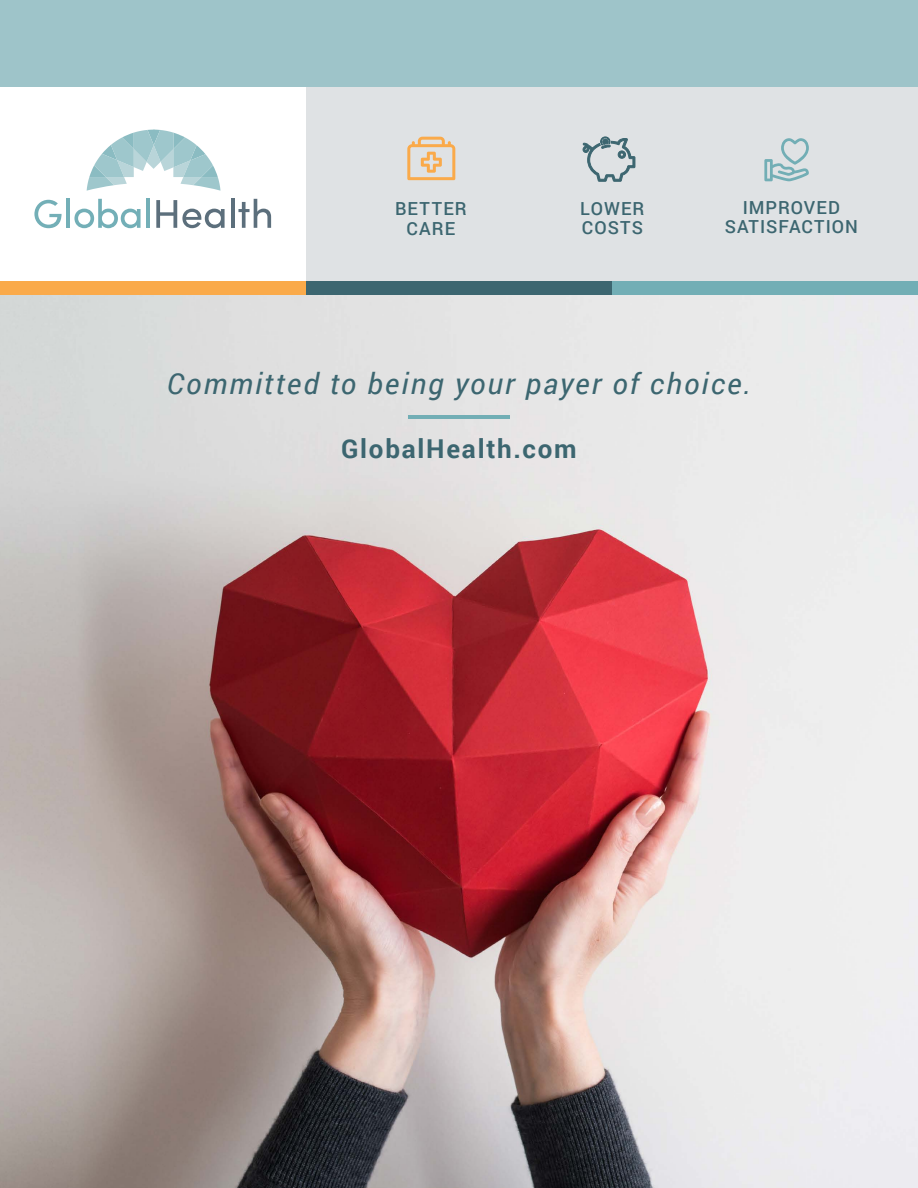
<style>
.page{position:relative;width:918px;height:1188px;background:#fff}
.page>*{position:absolute;margin:0;border:0;box-sizing:border-box;transform-origin:0 0}
.t1{font:italic 28.95px "Roboto";letter-spacing:.07em;color:#3c6670}
.t2{font:700 25.95px "Roboto";letter-spacing:.07em;color:#3c6670}
.t3{font:500 18px/19.5px "Roboto";letter-spacing:.06em;color:#3c6670;text-align:center}
</style>
<div class="page">
<img style="left:0;top:294px;width:918px;height:894px">
<div style="left:0;top:86px;width:918px;height:195px;background:#dfe2e4"></div>
<div style="left:0;top:86px;width:306px;height:195px;background:#fff"></div>
<svg style="left:34px;top:200px;width:28px;height:28px"></svg>
<hr style="left:66px;top:199px;width:4px;height:29px;background:#73afb7">
<svg style="left:74px;top:199px;width:67px;height:29px"></svg>
<hr style="left:146px;top:199px;width:3px;height:29px;background:#73afb7">
<svg style="left:156px;top:200px;width:69px;height:28px"></svg>
<hr style="left:231px;top:199px;width:3px;height:29px;background:#5c6f7c">
<svg style="left:238px;top:199px;width:33px;height:29px"></svg>
<svg style="left:87px;top:130px;width:133px;height:61px"></svg>
<div style="left:0;top:281px;width:306px;height:13px;background:#faaa4a"></div>
<div style="left:306px;top:281px;width:306px;height:13px;background:#3c6670"></div>
<hr style="left:408px;top:416px;width:102px;height:3px;background:#72aeb5">
<div style="left:612px;top:281px;width:306px;height:13px;background:#72aeb5"></div>
<div style="left:0;top:0;width:918px;height:86px;background:#9ec4c9"></div>
<svg style="left:407px;top:137px;width:48px;height:43px"></svg>
<svg style="left:764px;top:138px;width:45px;height:43px"></svg>
<svg style="left:582px;top:136px;width:53px;height:46px"></svg>
<p class="t3" style="left:395px;top:198px;width:73px">BETTER<br>CARE</p>
<p class="t3" style="left:580px;top:198px;width:66px;text-align:left">LOWER<br>COSTS</p>
<p class="t3" style="left:725px;top:197px;width:135px">IMPROVED<br>SATISFACTION</p>
<h1 class="t1" style="left:167px;top:363px;width:586px">Committed to being your payer of choice.</h1>
<h2 class="t2" style="left:341px;top:430px;width:237px">GlobalHealth.com</h2>
</div>
